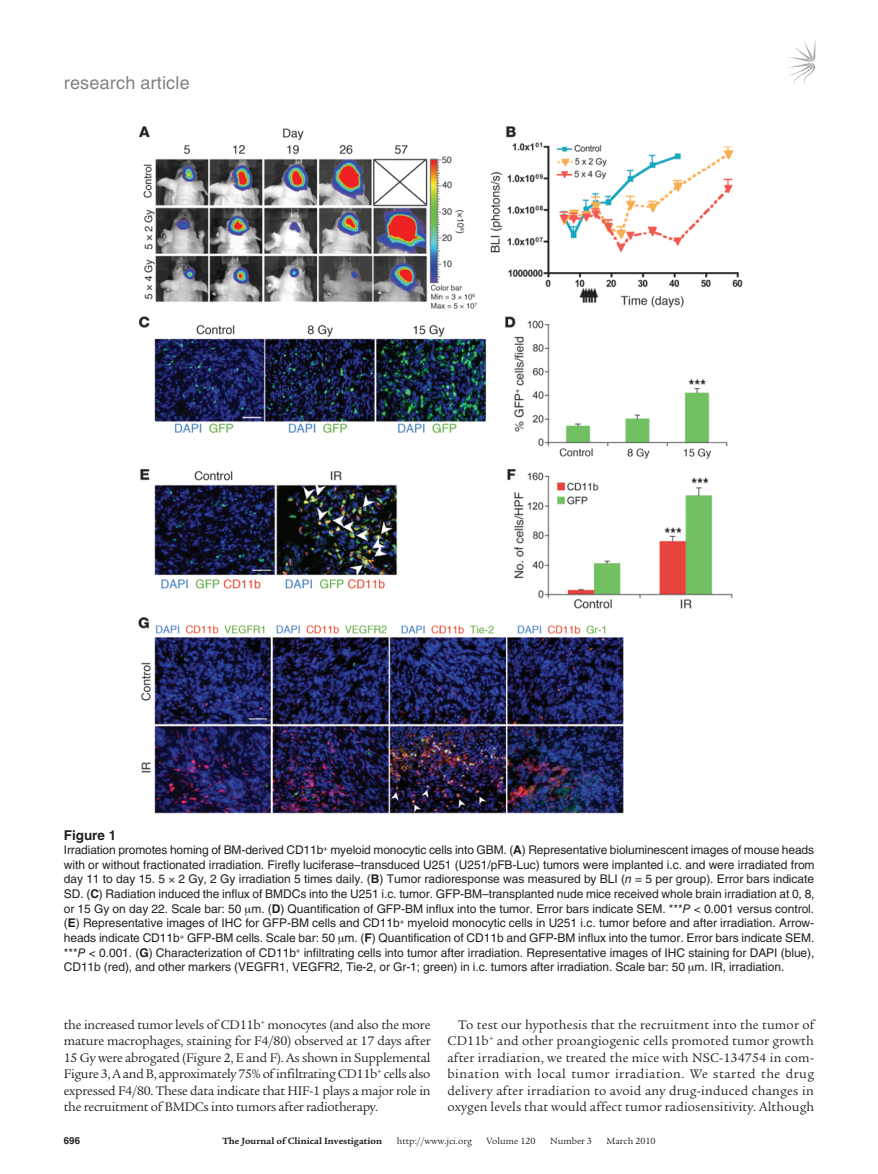
<style>
.page{position:relative;width:878px;height:1174px;background:#fff}
.page>*{position:absolute;margin:0;border:0;box-sizing:border-box;transform-origin:0 0}
.t1{font:18px "Helvetica LT Std";letter-spacing:.01em;color:#808285}
.t2{font:13.5px/16.5px "Legacy Serif Std";letter-spacing:-.005em;color:#231f20;text-align:justify}
.t3{font:700 13.5px "Helvetica LT Std";color:#231f20}
.t4{font:12px/14.7px "Helvetica LT Std";letter-spacing:-.005em;color:#231f20;text-align:justify}
.t5{font:9.75px "Legacy Serif Std";color:#231f20}
.t6{font:700 9.75px "Legacy Serif Std";color:#231f20}
.t7{font:700 9.75px "Helvetica LT Std";color:#231f20}
.s1{font-weight:700}
.s2{font-style:italic}
</style>
<div class="page">
<svg style="left:789px;top:41px;width:26px;height:44px"></svg>
<img style="left:138px;top:126px;width:605px;height:688px">
<h1 class="t1" style="left:64px;top:72px;width:127px">research article</h1>
<p class="t3" style="left:64px;top:826px;width:54px">Figure 1</p>
<p class="t4" style="left:64px;top:842px;width:752px">Irradiation promotes homing of BM-derived CD11b<sup>+</sup> myeloid monocytic cells into GBM. (<span class="s1">A</span>) Representative bioluminescent images of mouse heads with or without fractionated irradiation. Firefly luciferase–transduced U251 (U251/pFB-Luc) tumors were implanted i.c. and were irradiated from day 11 to day 15. 5 2 Gy, 2 Gy irradiation 5 times daily. (<span class="s1">B</span>) Tumor radioresponse was measured by BLI (<span class="s2">n</span> = 5 per group). Error bars indicate SD. (<span class="s1">C</span>) Radiation induced the influx of BMDCs into the U251 i.c. tumor. GFP-BM–transplanted nude mice received whole brain irradiation at 0, 8, or 15 Gy on day 22. Scale bar: 50 m. (<span class="s1">D</span>) Quantification of GFP-BM influx into the tumor. Error bars indicate SEM. ***<span class="s2">P</span> &lt; 0.001 versus control. (<span class="s1">E</span>) Representative images of IHC for GFP-BM cells and CD11b<sup>+</sup> myeloid monocytic cells in U251 i.c. tumor before and after irradiation. Arrow&shy;heads indicate CD11b<sup>+</sup> GFP-BM cells. Scale bar: 50 m. (<span class="s1">F</span>) Quantification of CD11b and GFP-BM influx into the tumor. Error bars indicate SEM. ***<span class="s2">P</span> &lt; 0.001. (<span class="s1">G</span>) Characterization of CD11b<sup>+</sup> infiltrating cells into tumor after irradiation. Representative images of IHC staining for DAPI (blue), CD11b (red), and other markers (VEGFR1, VEGFR2, Tie-2, or Gr-1; green) in i.c. tumors after irradiation. Scale bar: 50 m. IR, irradiation.</p>
<p class="t2" style="left:64px;top:1016px;width:368px">the increased tumor levels of CD11b<sup>+</sup> monocytes (and also the more mature macrophages, staining for F4/80) observed at 17 days after 15 Gy were abrogated (Figure 2, E and F). As shown in Supplemental Figure 3, A and B, approximately 75% of infiltrating CD11b<sup>+</sup> cells also expressed F4/80. These data indicate that HIF-1 plays a major role in the recruitment of BMDCs into tumors after radiotherapy.</p>
<p class="t2" style="left:447px;top:1016px;width:368px;text-indent:11px">To test our hypothesis that the recruitment into the tumor of CD11b<sup>+</sup> and other proangiogenic cells promoted tumor growth after irradiation, we treated the mice with NSC-134754 in com&shy;bination with local tumor irradiation. We started the drug delivery after irradiation to avoid any drug-induced changes in oxygen levels that would affect tumor radiosensitivity. Although</p>
<p class="t7" style="left:64px;top:1134px;width:18px">696</p>
<p class="t6" style="left:222px;top:1135px;width:161px">The Journal of Clinical Investigation</p>
<p class="t5" style="left:396px;top:1135px;width:77px">http://www.jci.org</p>
<p class="t5" style="left:486px;top:1135px;width:50px">Volume 120</p>
<p class="t5" style="left:550px;top:1135px;width:43px">Number 3</p>
<p class="t5" style="left:606px;top:1135px;width:51px">March 2010</p>
</div>
